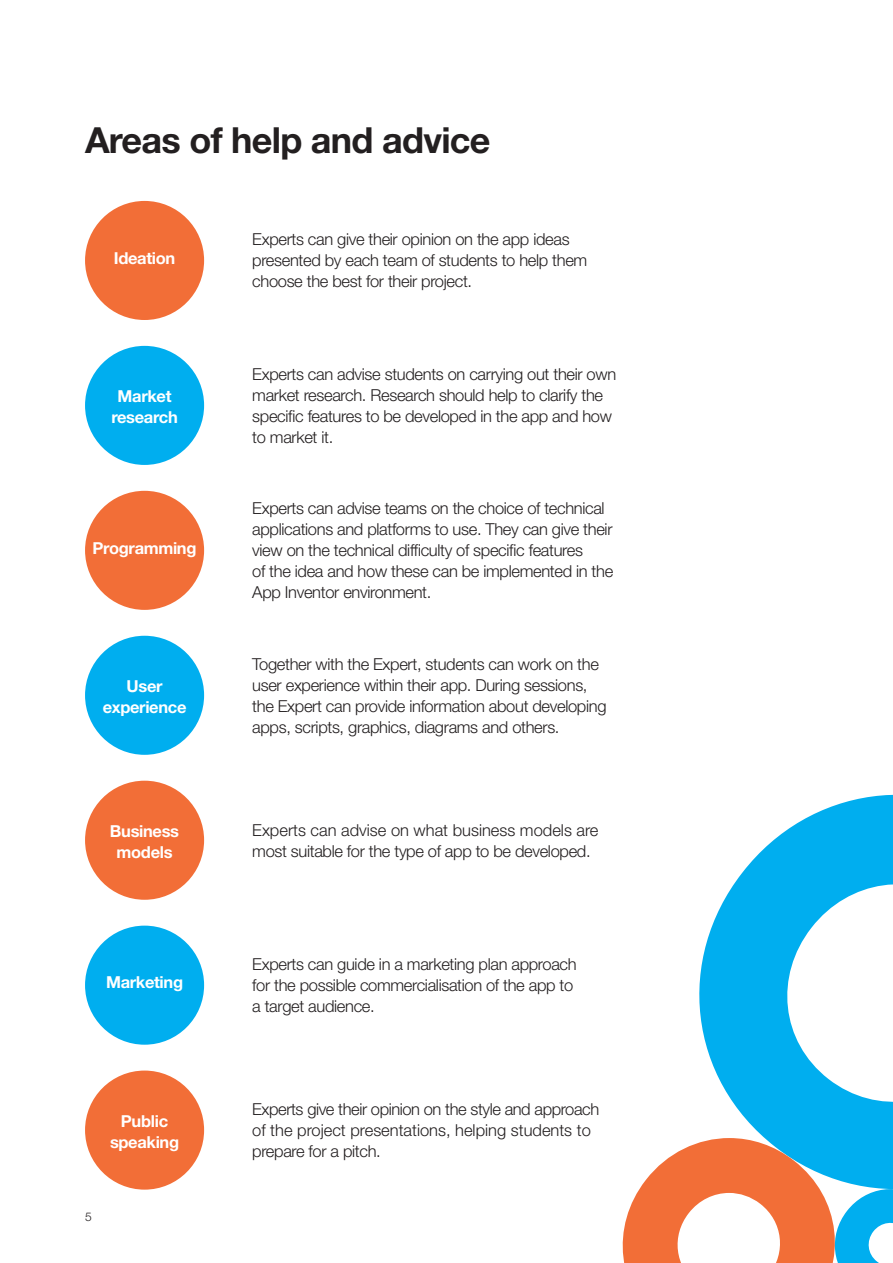
<style>
.page{position:relative;width:893px;height:1263px;background:#fff}
.page>*{position:absolute;margin:0;border:0;box-sizing:border-box;transform-origin:0 0}
.t1{font:700 36px "Helvetica Neue LT Std";letter-spacing:-.02em;color:#231f20}
.t2{font:300 16.5px/21px "Helvetica Neue LT Std";letter-spacing:-.02em;color:#231f20}
.t3{font:700 16.5px/21px "Helvetica Neue LT Std";letter-spacing:-.02em;color:#fff;text-align:center}
.t4{font:300 12px "Helvetica Neue LT Std";color:#231f20}
</style>
<div class="page">
<svg style="left:699px;top:794px;width:194px;height:344px;fill:#00aeef"></svg>
<svg style="left:622px;top:1138px;width:271px;height:125px"></svg>
<div style="left:85px;top:201px;width:119px;height:119px;background:#f26e37;border-radius:50%"></div>
<div style="left:85px;top:346px;width:119px;height:119px;background:#00aeef;border-radius:50%"></div>
<div style="left:85px;top:491px;width:119px;height:119px;background:#f26e37;border-radius:50%"></div>
<div style="left:85px;top:926px;width:119px;height:119px;background:#00aeef;border-radius:50%"></div>
<div style="left:85px;top:636px;width:119px;height:119px;background:#00aeef;border-radius:50%"></div>
<div style="left:85px;top:781px;width:119px;height:119px;background:#f26e37;border-radius:50%"></div>
<div style="left:85px;top:1070px;width:119px;height:119px;background:#f26e37;border-radius:50%"></div>
<h1 class="t1" style="left:85px;top:118px;width:407px">Areas of help and advice</h1>
<p class="t3" style="left:114px;top:247px;width:63px">Ideation</p>
<p class="t3" style="left:111px;top:386px;width:68px">Market research</p>
<p class="t3" style="left:93px;top:537px;width:105px">Programming</p>
<p class="t3" style="left:103px;top:675px;width:85px">User experience</p>
<p class="t3" style="left:110px;top:820px;width:71px">Business models</p>
<p class="t3" style="left:106px;top:972px;width:79px">Marketing</p>
<p class="t3" style="left:110px;top:1110px;width:71px">Public speaking</p>
<p class="t4" style="left:85px;top:1209px;width:8px">5</p>
<p class="t2" style="left:252px;top:229px;width:337px">Experts can give their opinion on the app ideas presented by each team of students to help them choose the best for their project.</p>
<p class="t2" style="left:252px;top:363px;width:365px">Experts can advise students on carrying out their own market research. Research should help to clarify the specific features to be developed in the app and how to market it.</p>
<p class="t2" style="left:252px;top:497px;width:362px">Experts can advise teams on the choice of technical applications and platforms to use. They can give their view on the technical difficulty of specific features<br>of the idea and how these can be implemented in the App Inventor environment.</p>
<p class="t2" style="left:252px;top:653px;width:356px">Together with the Expert, students can work on the user experience within their app. During sessions, the Expert can provide information about developing apps, scripts, graphics, diagrams and others.</p>
<p class="t2" style="left:252px;top:819px;width:348px">Experts can advise on what business models are most suitable for the type of app to be developed.</p>
<p class="t2" style="left:252px;top:953px;width:326px">Experts can guide in a marketing plan approach for the possible commercialisation of the app to a target audience.</p>
<p class="t2" style="left:252px;top:1098px;width:348px">Experts give their opinion on the style and approach of the project presentations, helping students to prepare for a pitch.</p>
</div>
